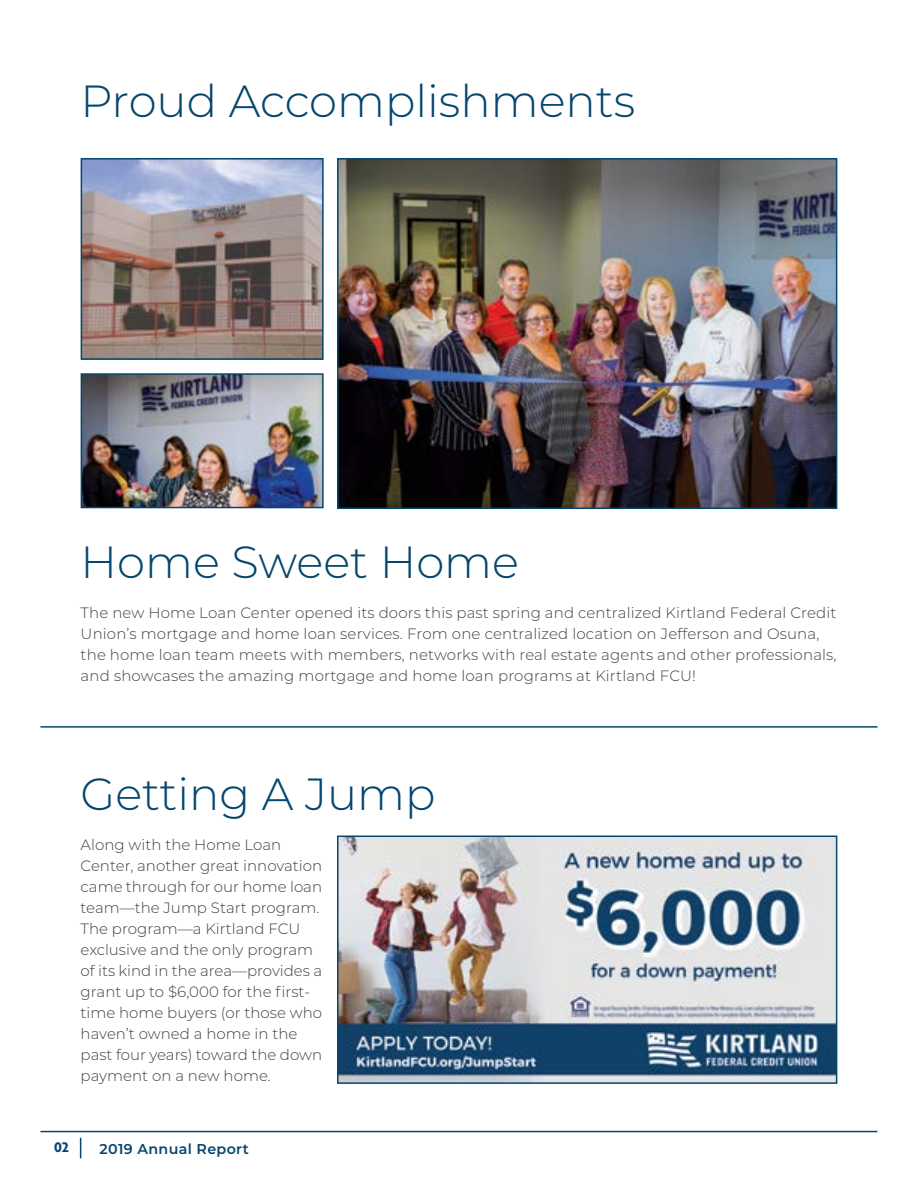
<style>
.page{position:relative;width:918px;height:1188px;background:#fff}
.page>*{position:absolute;margin:0;border:0;box-sizing:border-box;transform-origin:0 0}
.t1{font:300 45px "Montserrat";color:#04466d}
.t2{font:300 15px/21px "Montserrat";color:#414042}
.t3{font:700 15px "Agenda";color:#04466d}
.t4{font:600 14.25px "Montserrat";letter-spacing:.025em;color:#04466d}
</style>
<div class="page">
<hr style="left:41px;top:1131px;width:837px;height:1px;background:#04466d">
<svg style="left:80px;top:1138px;width:1px;height:20px"></svg>
<img style="left:340px;top:839px;width:494px;height:242px">
<div style="left:337px;top:836px;width:500px;height:248px;border:2px solid #04466d"></div>
<hr style="left:40px;top:726px;width:838px;height:2px;background:#04466d">
<img style="left:340px;top:161px;width:494px;height:345px">
<div style="left:337px;top:158px;width:500px;height:351px;border:2px solid #04466d"></div>
<img style="left:84px;top:376px;width:237px;height:129px">
<div style="left:81px;top:373px;width:243px;height:135px;border:2px solid #04466d"></div>
<img style="left:84px;top:161px;width:237px;height:196px">
<div style="left:81px;top:158px;width:243px;height:202px;border:2px solid #04466d"></div>
<h1 class="t1" style="left:81px;top:70px;width:556px">Proud Accomplishments</h1>
<h1 class="t1" style="left:81px;top:531px;width:440px">Home Sweet Home</h1>
<p class="t2" style="left:81px;top:601px;width:758px">The new Home Loan Center opened its doors this past spring and centralized Kirtland Federal Credit Union’s mortgage and home loan services. From one centralized location on Jefferson and Osuna, the home loan team meets with members, networks with real estate agents and other professionals, and showcases the amazing mortgage and home loan programs at Kirtland FCU!</p>
<h1 class="t1" style="left:81px;top:763px;width:356px">Getting A Jump</h1>
<p class="t2" style="left:81px;top:834px;width:243px">Along with the Home Loan<br>Center, another great innovation came through for our home loan team—the Jump Start program.<br>The program—a Kirtland FCU exclusive and the only program of its kind in the area—provides a grant up to $6,000 for the first&shy;time home buyers (or those who haven’t owned a home in the past four years) toward the down payment on a new home.</p>
<p class="t3" style="left:54px;top:1139px;width:16px">02</p>
<p class="t4" style="left:100px;top:1139px;width:151px">2019 Annual Report</p>
</div>
